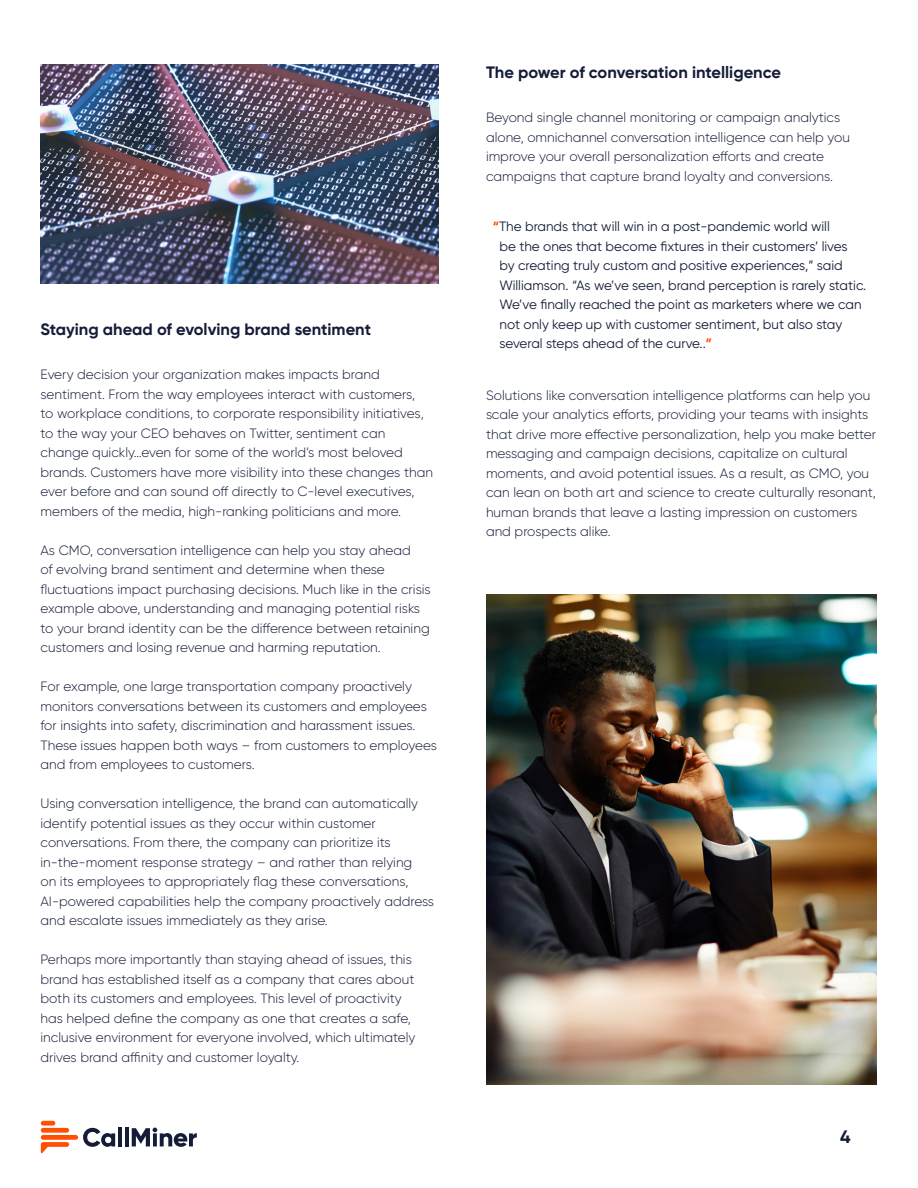
<style>
.page{position:relative;width:918px;height:1188px;background:#fff}
.page>*{position:absolute;margin:0;border:0;box-sizing:border-box;transform-origin:0 0}
.t1{font:700 18px "Gilroy";color:#141c38}
.H3_-_New_Chapter_-_B{font:700 16.5px "Gilroy";color:#141c38}
.BODY_COPY{font:300 13.5px/19.5px "Gilroy";color:#141c38}
.BODY_COPY-2{font:13.5px/19.5px "Gilroy";color:#141c38}
.s1{font-weight:700;color:#ff4f03}
</style>
<div class="page">
<div style="left:41px;top:1128px;width:28px;height:5px;background:#ff4f03;border-radius:2px"></div>
<svg style="left:41px;top:1142px;width:28px;height:12px"></svg>
<div style="left:41px;top:1121px;width:14px;height:5px;background:#ff4f03;border-radius:2px"></div>
<div style="left:41px;top:1135px;width:37px;height:5px;background:#ff4f03;border-radius:2px"></div>
<svg style="left:83px;top:1128px;width:32px;height:19px"></svg>
<hr style="left:118px;top:1127px;width:4px;height:19px;background:#141c38">
<hr style="left:125px;top:1127px;width:4px;height:19px;background:#141c38">
<svg style="left:132px;top:1128px;width:65px;height:19px"></svg>
<img style="left:41px;top:65px;width:397px;height:219px">
<img style="left:486px;top:594px;width:391px;height:490px">
<p class="H3_-_New_Chapter_-_B" style="left:40px;top:319px;width:332px">Staying ahead of evolving brand sentiment</p>
<p class="BODY_COPY" style="left:40px;top:365px;width:394px">Every decision your organization makes impacts brand sentiment. From the way employees interact with customers,<br>to workplace conditions, to corporate responsibility initiatives, to the way your CEO behaves on Twitter, sentiment can change quickly…even for some of the world’s most beloved brands. Customers have more visibility into these changes than ever before and can sound off directly to C-level executives, members of the media, high-ranking politicians and more.</p>
<p class="BODY_COPY" style="left:40px;top:540px;width:392px">As CMO, conversation intelligence can help you stay ahead<br>of evolving brand sentiment and determine when these fluctuations impact purchasing decisions. Much like in the crisis example above, understanding and managing potential risks to your brand identity can be the difference between retaining customers and losing revenue and harming reputation.</p>
<p class="BODY_COPY" style="left:40px;top:677px;width:398px">For example, one large transportation company proactively monitors conversations between its customers and employees for insights into safety, discrimination and harassment issues.<br>These issues happen both ways – from customers to employees and from employees to customers.</p>
<p class="BODY_COPY" style="left:40px;top:794px;width:395px">Using conversation intelligence, the brand can automatically identify potential issues as they occur within customer conversations. From there, the company can prioritize its in-the-moment response strategy – and rather than relying<br>on its employees to appropriately flag these conversations, AI-powered capabilities help the company proactively address and escalate issues immediately as they arise.</p>
<p class="BODY_COPY" style="left:40px;top:950px;width:376px">Perhaps more importantly than staying ahead of issues, this brand has established itself as a company that cares about both its customers and employees. This level of proactivity has helped define the company as one that creates a safe, inclusive environment for everyone involved, which ultimately drives brand affinity and customer loyalty.</p>
<p class="H3_-_New_Chapter_-_B" style="left:486px;top:62px;width:297px">The power of conversation intelligence</p>
<p class="BODY_COPY" style="left:486px;top:108px;width:366px">Beyond single channel monitoring or campaign analytics alone, omnichannel conversation intelligence can help you improve your overall personalization efforts and create campaigns that capture brand loyalty and conversions.</p>
<p class="BODY_COPY-2" style="left:500px;top:217px;width:368px;text-indent:-7px"><span class="s1">“</span>The brands that will win in a post-pandemic world will<br>be the ones that become fixtures in their customers’ lives by creating truly custom and positive experiences,” said Williamson. “As we’ve seen, brand perception is rarely static.<br>We’ve finally reached the point as marketers where we can not only keep up with customer sentiment, but also stay several steps ahead of the curve..<span class="s1">”</span></p>
<p class="BODY_COPY" style="left:486px;top:385px;width:392px">Solutions like conversation intelligence platforms can help you scale your analytics efforts, providing your teams with insights that drive more effective personalization, help you make better messaging and campaign decisions, capitalize on cultural moments, and avoid potential issues. As a result, as CMO, you can lean on both art and science to create culturally resonant, human brands that leave a lasting impression on customers and prospects alike.</p>
<h1 class="t1" style="left:840px;top:1125px;width:12px">4</h1>
</div>
